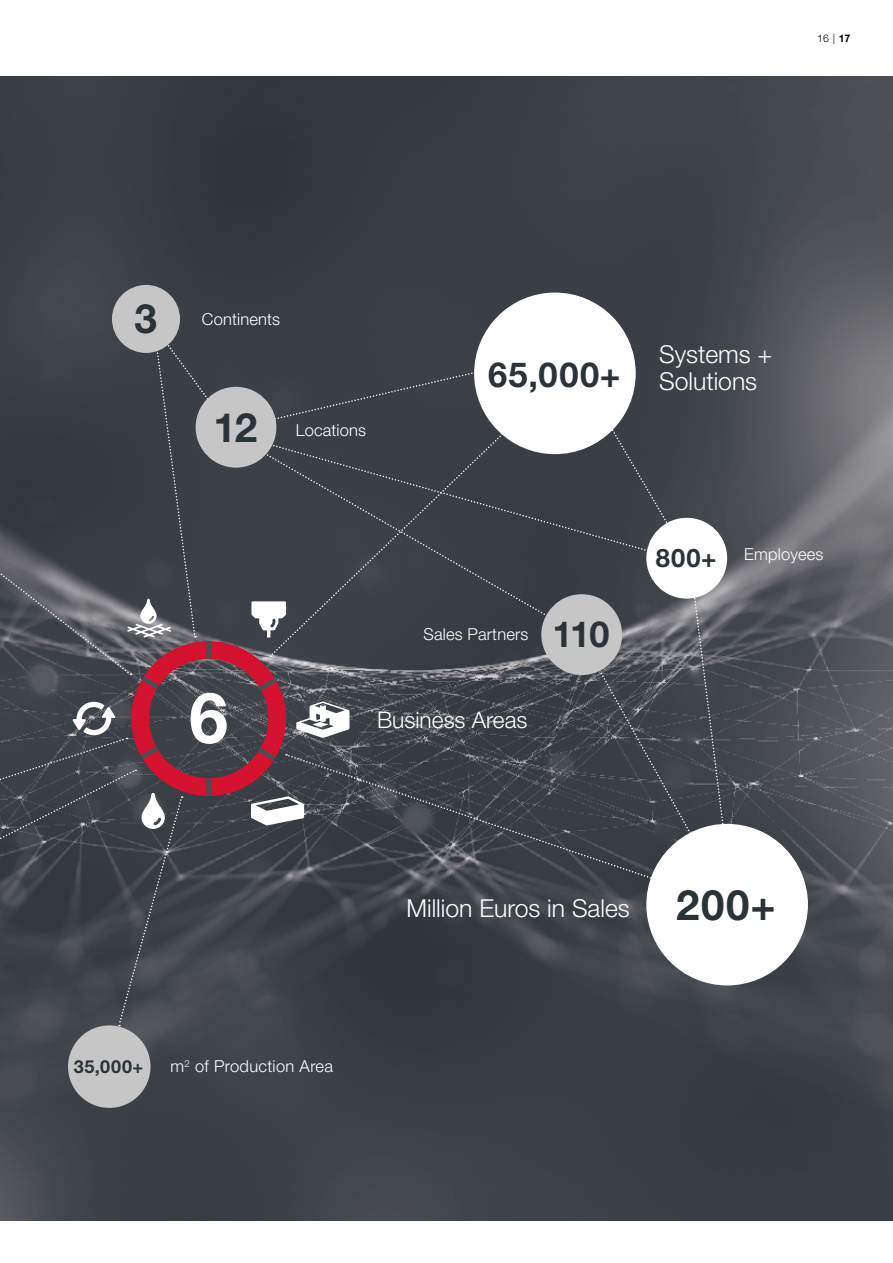
<style>
.page{position:relative;width:893px;height:1263px;background:#fff}
.page>*{position:absolute;margin:0;border:0;box-sizing:border-box;transform-origin:0 0}
.t1{font:700 70.35px "Helvetica Neue LT Std";color:#fff}
.t2{font:700 42px "Helvetica Neue LT Std";color:#2a3338}
.t3{font:700 40.5px "Helvetica Neue LT Std";color:#2a3338}
.t4{font:700 36px "Helvetica Neue LT Std";color:#2a3338}
.t5{font:700 25.5px "Helvetica Neue LT Std";color:#2a3338}
.t6{font:300 24.75px/27px "Helvetica Neue LT Std";color:#fff}
.t7{font:300 22.8px "Helvetica Neue LT Std";color:#fff}
.t8{font:700 18px "Helvetica Neue LT Std";color:#2a3338}
.t9{font:300 16.5px "Helvetica Neue LT Std";letter-spacing:.01em;color:#fff}
.t10{font:300 10.5px "Helvetica Neue LT Std";color:#000}
.s1{font-weight:700}
.s2{font-weight:700;font-size:34.5px;color:#2a3338}
</style>
<div class="page">
<img style="left:0;top:77px;width:893px;height:1143px">
<svg style="left:0;top:318px;width:734px;height:708px;background:#44464b"></svg>
<div style="left:112px;top:285px;width:68px;height:68px;background:#c6c6c6;border-radius:50%"></div>
<div style="left:196px;top:387px;width:80px;height:81px;background:#c6c6c6;border-radius:50%"></div>
<div style="left:474px;top:293px;width:162px;height:161px;background:#fff;border-radius:50%"></div>
<div style="left:541px;top:594px;width:81px;height:81px;background:#c6c6c6;border-radius:50%"></div>
<div style="left:646px;top:518px;width:81px;height:81px;background:#fff;border-radius:50%"></div>
<div style="left:68px;top:1025px;width:83px;height:83px;background:#c6c6c6;border-radius:50%"></div>
<div style="left:646px;top:824px;width:162px;height:161px;background:#fff;border-radius:50%"></div>
<p class="t10" style="left:817px;top:31px;width:35px">16 | <span class="s1">17</span></p>
<h3 class="t3" style="left:134px;top:294px;width:24px">3</h3>
<p class="t9" style="left:202px;top:309px;width:80px">Continents</p>
<h3 class="t3" style="left:213px;top:402px;width:45px">12</h3>
<p class="t9" style="left:296px;top:420px;width:72px">Locations</p>
<h3 class="t6" style="left:488px;top:340px;width:286px;text-indent:171px">Systems +<br><span class="s2">65,000+</span> Solutions</h3>
<h1 class="t1" style="left:189px;top:674px;width:41px">6</h1>
<p class="t9" style="left:423px;top:624px;width:106px">Sales Partners</p>
<h3 class="t7" style="left:377px;top:705px;width:152px">Business Areas</h3>
<h3 class="t4" style="left:552px;top:612px;width:59px">110</h3>
<h3 class="t5" style="left:656px;top:542px;width:62px">800+</h3>
<p class="t9" style="left:744px;top:544px;width:81px">Employees</p>
<p class="t8" style="left:74px;top:1055px;width:71px">35,000+</p>
<p class="t9" style="left:171px;top:1056px;width:164px">m<sup>2</sup> of Production Area</p>
<h3 class="t6" style="left:406px;top:894px;width:225px">Million Euros in Sales</h3>
<h2 class="t2" style="left:676px;top:879px;width:101px">200+</h2>
</div>
